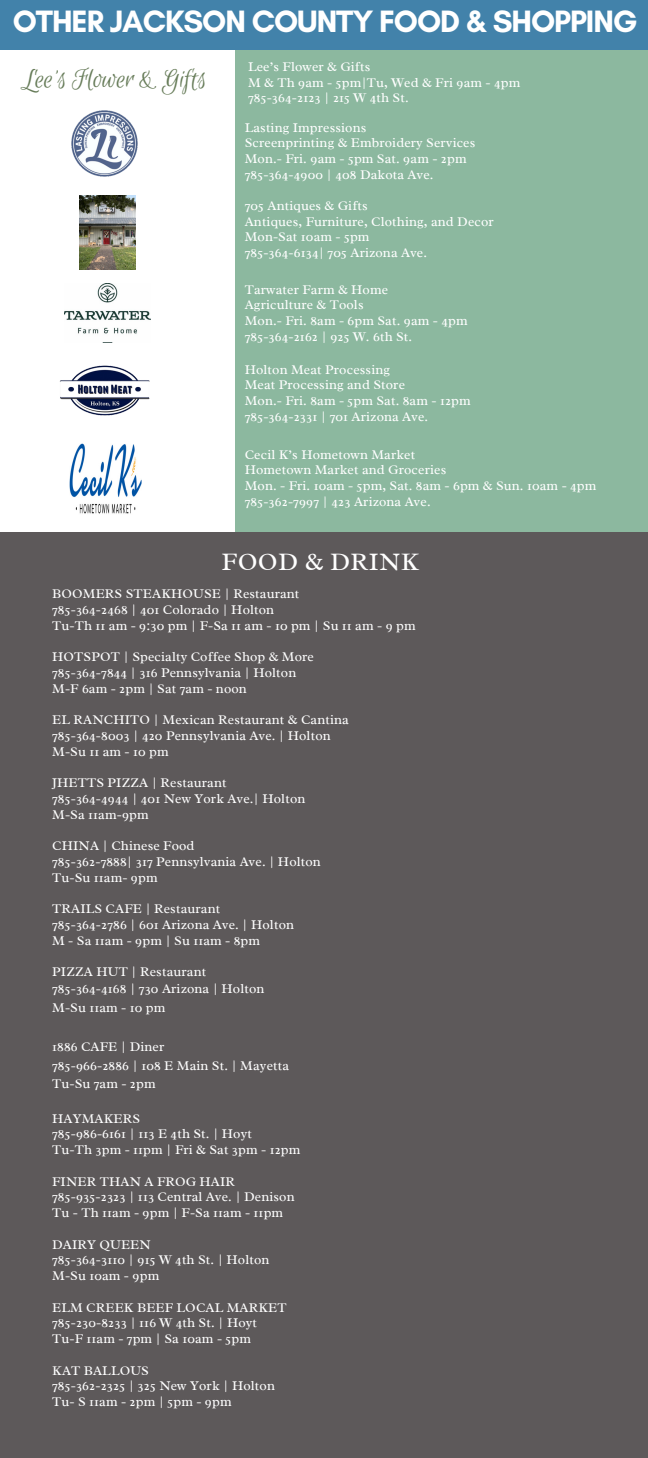
<style>
.page{position:relative;width:648px;height:1458px;background:#fff}
.page>*{position:absolute;margin:0;border:0;box-sizing:border-box;transform-origin:0 0}
.t1{font:700 31.5px "Glacial Indifference";letter-spacing:-.035em;color:#fff}
.t2{font:29.25px "Euphoria Script";letter-spacing:-.015em;color:#677c59}
.t3{font:25.43px "Radley";letter-spacing:.015em;color:#fff}
.t4{font:13.5px "Radley";letter-spacing:.01em;color:#fff}
</style>
<div class="page">
<div style="left:236px;top:49px;width:412px;height:483px;background:#8cb89f"></div>
<div style="left:0;top:0;width:648px;height:49px;background:#4282aa"></div>
<img style="left:71px;top:110px;width:67px;height:67px">
<img style="left:65px;top:284px;width:86px;height:59px">
<img style="left:59px;top:365px;width:91px;height:51px">
<div style="left:0;top:532px;width:648px;height:926px;background:#5d595a"></div>
<img style="left:69px;top:443px;width:73px;height:71px">
<img style="left:79px;top:195px;width:56px;height:75px">
<p class="t1" style="left:13px;top:2px;width:626px">OTHER JACKSON COUNTY FOOD &amp; SHOPPING</p>
<p class="t2" style="left:22px;top:63px;width:186px">Lee’s Flower &amp; Gifts</p>
<p class="t4" style="left:248px;top:58px;width:124px">Lee’s Flower &amp; Gifts</p>
<p class="t4" style="left:248px;top:74px;width:274px">M &amp; Th 9am - 5pm|Tu, Wed &amp; Fri 9am - 4pm</p>
<p class="t4" style="left:248px;top:89px;width:162px">785-364-2123 | 215 W 4th St.</p>
<p class="t4" style="left:245px;top:119px;width:123px">Lasting Impressions</p>
<p class="t4" style="left:245px;top:134px;width:232px">Screenprinting &amp; Embroidery Services</p>
<p class="t4" style="left:245px;top:150px;width:223px">Mon.- Fri. 9am - 5pm Sat. 9am - 2pm</p>
<p class="t4" style="left:245px;top:166px;width:190px">785-364-4900 | 408 Dakota Ave.</p>
<p class="t4" style="left:245px;top:197px;width:124px">705 Antiques &amp; Gifts</p>
<p class="t4" style="left:245px;top:213px;width:251px">Antiques, Furniture, Clothing, and Decor</p>
<p class="t4" style="left:245px;top:228px;width:126px">Mon-Sat 10am - 5pm</p>
<p class="t4" style="left:245px;top:244px;width:184px">785-364-6134| 705 Arizona Ave.</p>
<p class="t4" style="left:245px;top:281px;width:145px">Tarwater Farm &amp; Home</p>
<p class="t4" style="left:245px;top:296px;width:120px">Agriculture &amp; Tools</p>
<p class="t4" style="left:245px;top:312px;width:224px">Mon.- Fri. 8am - 6pm Sat. 9am - 4pm</p>
<p class="t4" style="left:245px;top:328px;width:169px">785-364-2162 | 925 W. 6th St.</p>
<p class="t4" style="left:245px;top:361px;width:147px">Holton Meat Processing</p>
<p class="t4" style="left:245px;top:376px;width:162px">Meat Processing and Store</p>
<p class="t4" style="left:245px;top:392px;width:227px">Mon.- Fri. 8am - 5pm Sat. 8am - 12pm</p>
<p class="t4" style="left:245px;top:408px;width:185px">785-364-2331 | 701 Arizona Ave.</p>
<p class="t4" style="left:245px;top:446px;width:172px">Cecil K’s Hometown Market</p>
<p class="t4" style="left:245px;top:461px;width:203px">Hometown Market and Groceries</p>
<p class="t4" style="left:245px;top:477px;width:353px">Mon. - Fri. 10am - 5pm, Sat. 8am - 6pm &amp; Sun. 10am - 4pm</p>
<p class="t4" style="left:245px;top:493px;width:187px">785-362-7997 | 423 Arizona Ave.</p>
<p class="t3" style="left:222px;top:545px;width:199px">FOOD &amp; DRINK</p>
<p class="t4" style="left:52px;top:585px;width:249px">BOOMERS STEAKHOUSE | Restaurant</p>
<p class="t4" style="left:52px;top:601px;width:223px">785-364-2468 | 401 Colorado | Holton</p>
<p class="t4" style="left:52px;top:617px;width:365px">Tu-Th 11 am - 9:30 pm | F-Sa 11 am - 10 pm | Su 11 am - 9 pm</p>
<p class="t4" style="left:52px;top:648px;width:263px">HOTSPOT | Specialty Coffee Shop &amp; More</p>
<p class="t4" style="left:52px;top:664px;width:246px">785-364-7844 | 316 Pennsylvania | Holton</p>
<p class="t4" style="left:52px;top:680px;width:196px">M-F 6am - 2pm | Sat 7am - noon</p>
<p class="t4" style="left:52px;top:711px;width:298px">EL RANCHITO | Mexican Restaurant &amp; Cantina</p>
<p class="t4" style="left:52px;top:727px;width:280px">785-364-8003 | 420 Pennsylvania Ave. | Holton</p>
<p class="t4" style="left:52px;top:743px;width:118px">M-Su 11 am - 10 pm</p>
<p class="t4" style="left:52px;top:774px;width:176px">JHETTS PIZZA | Restaurant</p>
<p class="t4" style="left:52px;top:790px;width:255px">785-364-4944 | 401 New York Ave.| Holton</p>
<p class="t4" style="left:52px;top:806px;width:98px">M-Sa 11am-9pm</p>
<p class="t4" style="left:52px;top:837px;width:144px">CHINA | Chinese Food</p>
<p class="t4" style="left:52px;top:853px;width:270px">785-362-7888| 317 Pennsylvania Ave. | Holton</p>
<p class="t4" style="left:52px;top:869px;width:107px">Tu-Su 11am- 9pm</p>
<p class="t4" style="left:52px;top:900px;width:170px">TRAILS CAFE | Restaurant</p>
<p class="t4" style="left:52px;top:916px;width:243px">785-364-2786 | 601 Arizona Ave. | Holton</p>
<p class="t4" style="left:52px;top:932px;width:209px">M - Sa 11am - 9pm | Su 11am - 8pm</p>
<p class="t4" style="left:52px;top:963px;width:156px">PIZZA HUT | Restaurant</p>
<p class="t4" style="left:52px;top:980px;width:214px">785-364-4168 | 730 Arizona | Holton</p>
<p class="t4" style="left:52px;top:999px;width:115px">M-Su 11am - 10 pm</p>
<p class="t4" style="left:52px;top:1038px;width:114px">1886 CAFE | Diner</p>
<p class="t4" style="left:52px;top:1057px;width:238px">785-966-2886 | 108 E Main St. | Mayetta</p>
<p class="t4" style="left:52px;top:1075px;width:105px">Tu-Su 7am - 2pm</p>
<p class="t4" style="left:52px;top:1110px;width:89px">HAYMAKERS</p>
<p class="t4" style="left:52px;top:1125px;width:201px">785-986-6161 | 113 E 4th St. | Hoyt</p>
<h3 class="t4" style="left:52px;top:1141px;width:250px">Tu-Th 3pm - 11pm | Fri &amp; Sat 3pm - 12pm</h3>
<p class="t4" style="left:52px;top:1173px;width:184px">FINER THAN A FROG HAIR</p>
<p class="t4" style="left:52px;top:1188px;width:244px">785-935-2323 | 113 Central Ave. | Denison</p>
<p class="t4" style="left:52px;top:1204px;width:232px">Tu - Th 11am - 9pm | F-Sa 11am - 11pm</p>
<p class="t4" style="left:52px;top:1236px;width:100px">DAIRY QUEEN</p>
<p class="t4" style="left:52px;top:1251px;width:219px">785-364-3110 | 915 W 4th St. | Holton</p>
<p class="t4" style="left:52px;top:1267px;width:109px">M-Su 10am - 9pm</p>
<p class="t4" style="left:52px;top:1299px;width:236px">ELM CREEK BEEF LOCAL MARKET</p>
<p class="t4" style="left:52px;top:1314px;width:206px">785-230-8233 | 116 W 4th St. | Hoyt</p>
<p class="t4" style="left:52px;top:1330px;width:200px">Tu-F 11am - 7pm | Sa 10am - 5pm</p>
<p class="t4" style="left:52px;top:1362px;width:98px">KAT BALLOUS</p>
<p class="t4" style="left:52px;top:1377px;width:224px">785-362-2325 | 325 New York | Holton</p>
<p class="t4" style="left:52px;top:1393px;width:181px">Tu- S 11am - 2pm | 5pm - 9pm</p>
</div>
